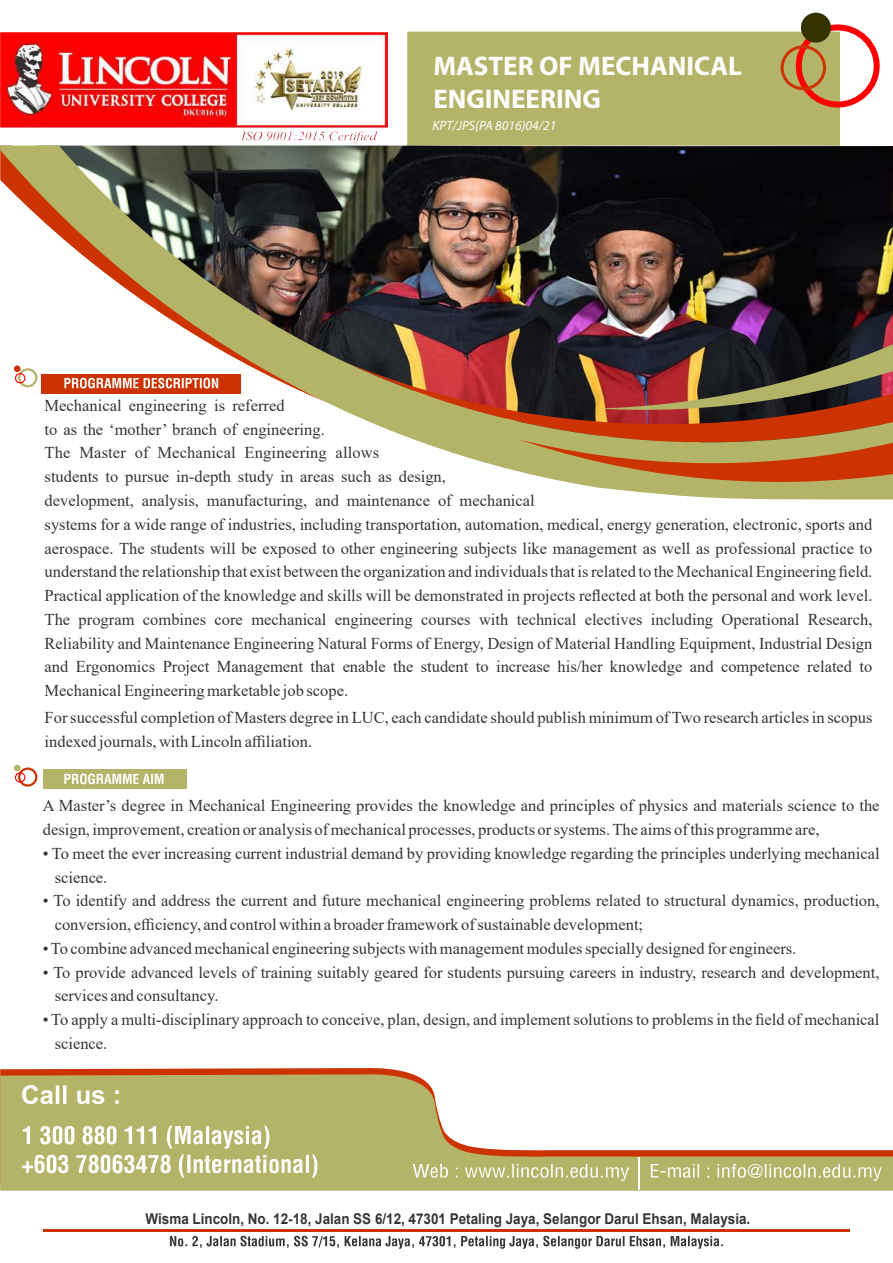
<style>
.page{position:relative;width:893px;height:1263px;background:#fff}
.page>*{position:absolute;margin:0;border:0;box-sizing:border-box;transform-origin:0 0}
.t1{font:700 27px/33.5px "Myriad Pro";color:#fff}
.t2{font:16.5px/23.9px "Times New Roman";color:#373435}
.t3{font:700 14.85px "Arial";color:#373435;scale:.9 1}
.t4{font:italic 13.5px "Myriad Pro";color:#fff}
</style>
<div class="page">
<div style="left:408px;top:31px;width:431px;height:115px;background:#b4b469"></div>
<svg style="left:170px;top:1236px;width:553px;height:13px"></svg>
<hr style="left:43px;top:1229px;width:807px;height:3px;background:#c30">
<svg style="left:0;top:1068px;width:405px;height:4px;background:#d4562d"></svg>
<svg style="left:0;top:1072px;width:893px;height:119px"></svg>
<svg style="left:22px;top:1085px;width:97px;height:19px"></svg>
<svg style="left:22px;top:1125px;width:295px;height:53px"></svg>
<svg style="left:651px;top:1164px;width:231px;height:17px;background:#c3c388"></svg>
<svg style="left:413px;top:1164px;width:216px;height:17px;background:#c3c387"></svg>
<hr style="left:638px;top:1157px;width:2px;height:33px;background:#fefefe">
<div style="left:796px;top:24px;width:84px;height:83px;border:6px solid #f00;border-radius:50%"></div>
<div style="left:781px;top:45px;width:45px;height:45px;border:3px solid #c30;border-radius:50%"></div>
<div style="left:801px;top:13px;width:30px;height:30px;background:#330;border-radius:50%"></div>
<img style="left:0;top:146px;width:893px;height:354px">
<svg style="left:596px;top:344px;width:297px;height:66px;background:#5e4032"></svg>
<svg style="left:520px;top:440px;width:373px;height:42px;background:#be8342"></svg>
<div style="left:43px;top:769px;width:144px;height:20px;background:#b4b469"></div>
<svg style="left:64px;top:773px;width:100px;height:11px"></svg>
<div style="left:18px;top:767px;width:19px;height:20px;border:2px solid #c30;border-radius:50%"></div>
<div style="left:15px;top:772px;width:10px;height:11px;border:1px solid #f00;border-radius:50%"></div>
<div style="left:14px;top:765px;width:7px;height:6px;background:#b4b469;border-radius:50%"></div>
<img style="left:1px;top:33px;width:387px;height:109px">
<h1 class="t1" style="left:433px;top:51px;width:310px">MASTER OF MECHANICAL<br>ENGINEERING</h1>
<p class="t4" style="left:433px;top:119px;width:125px">KPT/JPS(PA 8016)04/21</p>
<p class="t2" style="left:45px;top:395px;width:829px">Mechanical engineering is referred<br>to as the ‘mother’ branch of engineering.<br>The Master of Mechanical Engineering allows<br>students to pursue in-depth study in areas such as design,<br>development, analysis, manufacturing, and maintenance of mechanical<br>systems for a wide range of industries, including transportation, automation, medical, energy generation, electronic, sports and aerospace. The students will be exposed to other engineering subjects like management as well as professional practice to understand the relationship that exist between the organization and individuals that is related to the Mechanical Engineering field.<br>Practical application of the knowledge and skills will be demonstrated in projects reflected at both the personal and work level.<br>The program combines core mechanical engineering courses with technical electives including Operational Research, Reliability and Maintenance Engineering Natural Forms of Energy, Design of Material Handling Equipment, Industrial Design and Ergonomics Project Management that enable the student to increase his/her knowledge and competence related to Mechanical Engineering marketable job scope.</p>
<p class="t2" style="left:45px;top:707px;width:829px">For successful completion of Masters degree in LUC, each candidate should publish minimum of Two research articles in scopus indexed journals, with Lincoln affiliation.</p>
<p class="t2" style="left:43px;top:795px;width:838px">A Master’s degree in Mechanical Engineering provides the knowledge and principles of physics and materials science to the design, improvement, creation or analysis of mechanical processes, products or systems. The aims of this programme are,</p>
<p class="t2" style="left:55px;top:843px;width:826px;text-indent:-12px">• To meet the ever increasing current industrial demand by providing knowledge regarding the principles underlying mechanical science.</p>
<p class="t2" style="left:55px;top:890px;width:826px;text-indent:-12px">• To identify and address the current and future mechanical engineering problems related to structural dynamics, production, conversion, efficiency, and control within a broader framework of sustainable development;</p>
<p class="t2" style="left:43px;top:938px;width:755px">• To combine advanced mechanical engineering subjects with management modules specially designed for engineers.</p>
<p class="t2" style="left:55px;top:962px;width:826px;text-indent:-12px">• To provide advanced levels of training suitably geared for students pursuing careers in industry, research and development, services and consultancy.</p>
<p class="t2" style="left:55px;top:1009px;width:826px;text-indent:-12px">• To apply a multi-disciplinary approach to conceive, plan, design, and implement solutions to problems in the field of mechanical science.</p>
<p class="t3" style="left:146px;top:1213px;width:673px">Wisma Lincoln, No. 12-18, Jalan SS 6/12, 47301 Petaling Jaya, Selangor Darul Ehsan, Malaysia.</p>
</div>
